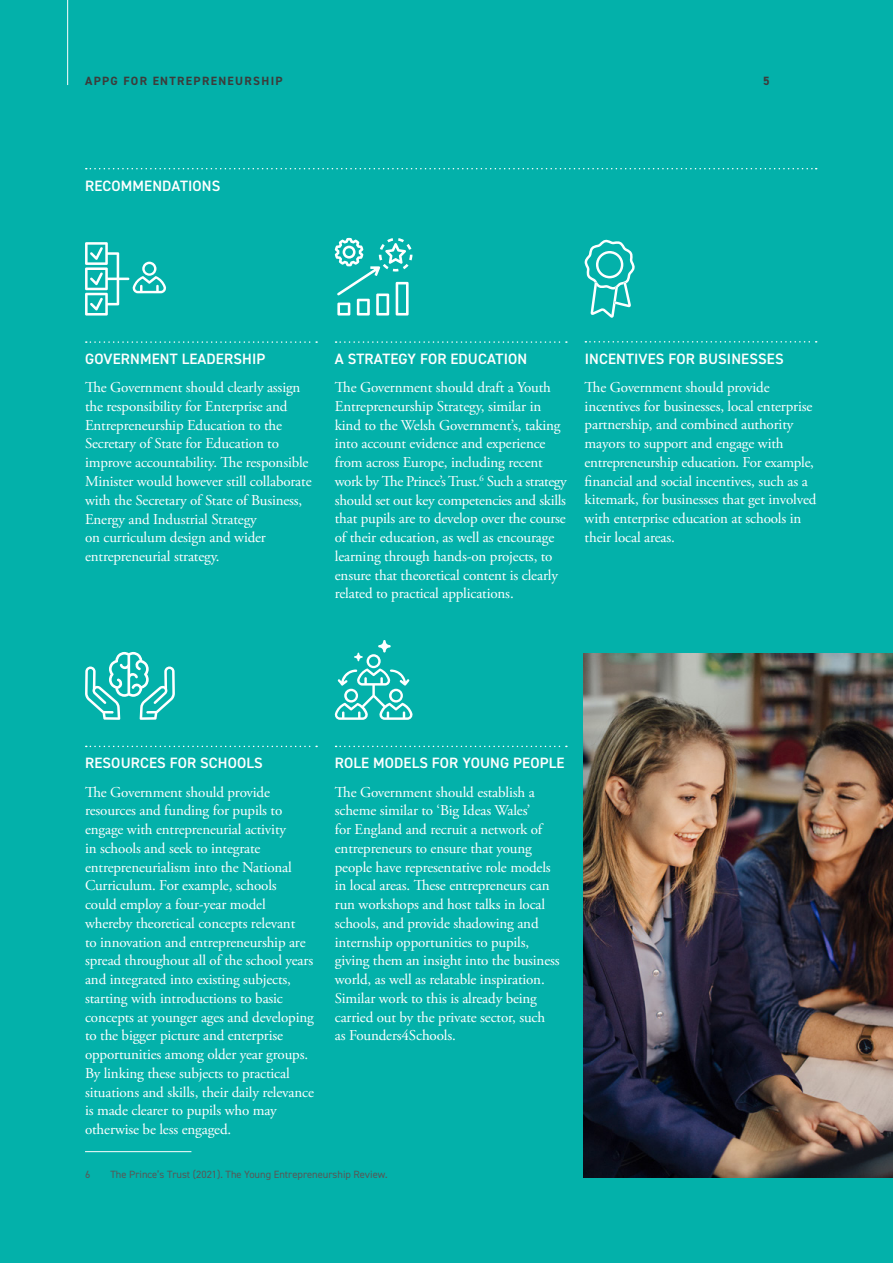
<style>
.page{position:relative;width:893px;height:1263px;background:#fff}
.page>*{position:absolute;margin:0;border:0;box-sizing:border-box;transform-origin:0 0}
.t1{font:15px/18.8px "Adobe Garamond Pro";letter-spacing:-.01em;color:#fff}
.t2{font:600 15px "DIN2014";letter-spacing:.01em;color:#fff}
.t3{font:700 12px "DIN2014";letter-spacing:.11em;color:#3c3c3b}
.t4{font:10.5px "DIN2014";color:#575756}
</style>
<div class="page">
<div style="left:1px;top:0;width:892px;height:1263px;background:#03b1aa"></div>
<svg style="left:86px;top:168px;width:731px;height:1px"></svg>
<svg style="left:86px;top:341px;width:231px;height:2px"></svg>
<svg style="left:85px;top:242px;width:81px;height:74px"></svg>
<svg style="left:336px;top:341px;width:231px;height:2px"></svg>
<svg style="left:335px;top:238px;width:77px;height:77px"></svg>
<svg style="left:585px;top:341px;width:232px;height:2px"></svg>
<svg style="left:584px;top:239px;width:51px;height:79px"></svg>
<svg style="left:86px;top:746px;width:231px;height:1px"></svg>
<svg style="left:336px;top:746px;width:231px;height:1px"></svg>
<img style="left:584px;top:653px;width:309px;height:525px">
<hr style="left:85px;top:1151px;width:106px;height:1px;background:#fff">
<svg style="left:334px;top:640px;width:79px;height:80px"></svg>
<svg style="left:85px;top:652px;width:90px;height:68px"></svg>
<hr style="left:67px;top:0;width:1px;height:85px;background:#fff">
<p class="t3" style="left:85px;top:73px;width:199px">APPG FOR ENTREPRENEURSHIP</p>
<p class="t3" style="left:763px;top:73px;width:8px">5</p>
<p class="t2" style="left:85px;top:176px;width:137px">RECOMMENDATIONS</p>
<p class="t2" style="left:85px;top:349px;width:182px">GOVERNMENT LEADERSHIP</p>
<p class="t1" style="left:85px;top:379px;width:228px">The Government should clearly assign the responsibility for Enterprise and Entrepreneurship Education to the Secretary of State for Education to improve accountability. The responsible Minister would however still collaborate with the Secretary of State of Business, Energy and Industrial Strategy<br>on curriculum design and wider entrepreneurial strategy.</p>
<p class="t2" style="left:335px;top:349px;width:194px">A STRATEGY FOR EDUCATION</p>
<p class="t1" style="left:335px;top:379px;width:233px">The Government should draft a Youth Entrepreneurship Strategy, similar in kind to the Welsh Government’s, taking into account evidence and experience from across Europe, including recent work by The Prince’s Trust.<sup>6</sup> Such a strategy should set out key competencies and skills that pupils are to develop over the course of their education, as well as encourage learning through hands-on projects, to ensure that theoretical content is clearly related to practical applications.</p>
<p class="t2" style="left:585px;top:349px;width:200px">INCENTIVES FOR BUSINESSES</p>
<p class="t1" style="left:585px;top:378px;width:233px">The Government should provide incentives for businesses, local enterprise partnership, and combined authority mayors to support and engage with entrepreneurship education. For example, financial and social incentives, such as a kitemark, for businesses that get involved with enterprise education at schools in their local areas.</p>
<p class="t2" style="left:85px;top:753px;width:179px">RESOURCES FOR SCHOOLS</p>
<p class="t1" style="left:85px;top:783px;width:230px">The Government should provide resources and funding for pupils to engage with entrepreneurial activity<br>in schools and seek to integrate entrepreneurialism into the National Curriculum. For example, schools<br>could employ a four-year model whereby theoretical concepts relevant<br>to innovation and entrepreneurship are spread throughout all of the school years and integrated into existing subjects, starting with introductions to basic concepts at younger ages and developing to the bigger picture and enterprise opportunities among older year groups.<br>By linking these subjects to practical situations and skills, their daily relevance is made clearer to pupils who may otherwise be less engaged.</p>
<p class="t2" style="left:335px;top:753px;width:231px">ROLE MODELS FOR YOUNG PEOPLE</p>
<p class="t1" style="left:335px;top:783px;width:226px">The Government should establish a scheme similar to ‘Big Ideas Wales’<br>for England and recruit a network of entrepreneurs to ensure that young people have representative role models in local areas. These entrepreneurs can run workshops and host talks in local schools, and provide shadowing and internship opportunities to pupils, giving them an insight into the business world, as well as relatable inspiration.<br>Similar work to this is already being carried out by the private sector, such<br>as Founders4Schools.</p>
<p class="t4" style="left:85px;top:1168px;width:7px">6</p>
<p class="t4" style="left:111px;top:1168px;width:279px">The Prince’s Trust (2021). The Young Entrepreneurship Review.</p>
</div>
